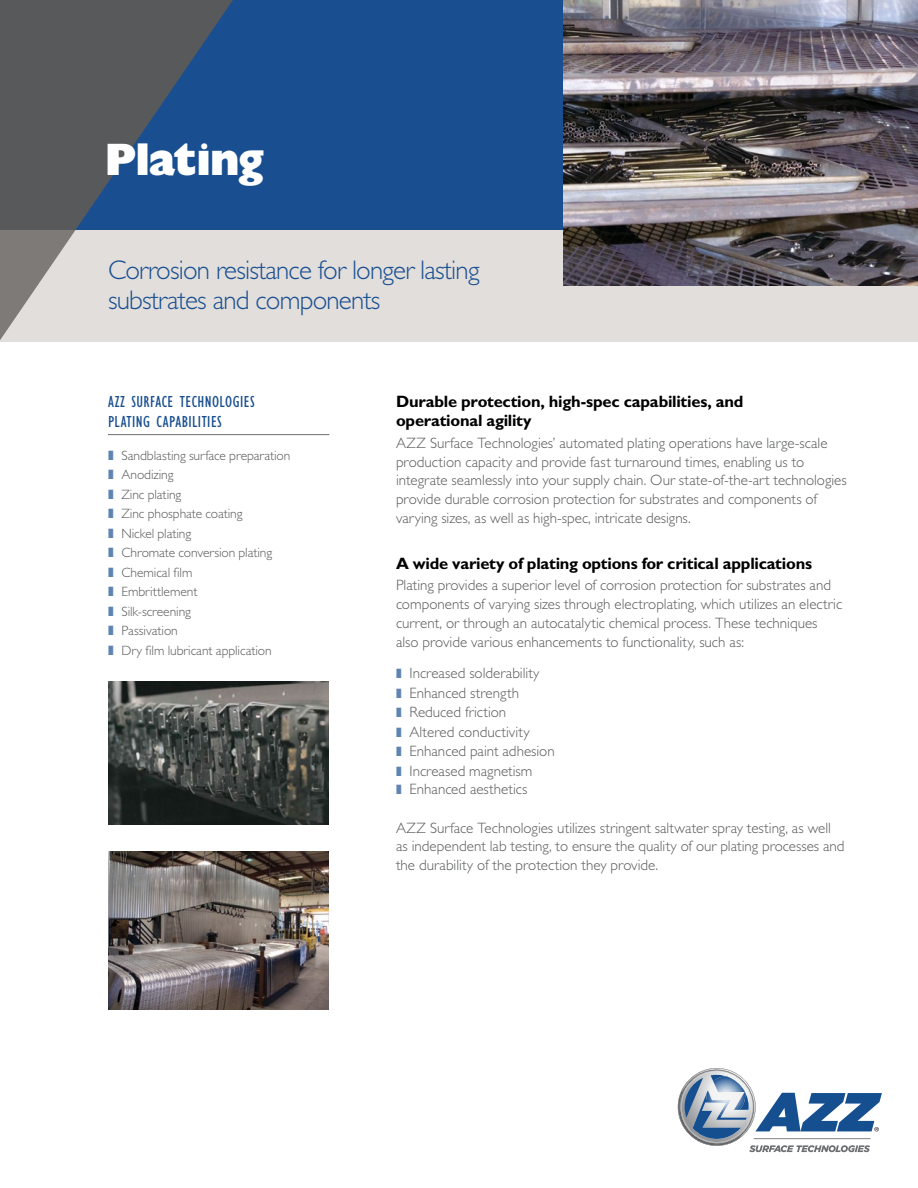
<style>
.page{position:relative;width:918px;height:1188px;background:#fff}
.page>*{position:absolute;margin:0;border:0;box-sizing:border-box;transform-origin:0 0}
.t1{font:45px "Gill Sans Std Extra Bold Disp";letter-spacing:-.03em;color:#fff}
.t2{font:300 27px/30px "Gill Sans Std";letter-spacing:-.03em;color:#194f90}
.t3{font:700 16.5px/18.8px "Gill Sans Std";letter-spacing:-.015em;color:#000}
.t4{font:condensed 16.5px/19.5px "Gill Sans Std";letter-spacing:.025em;color:#194f90}
.t5{font:300 15px/18.8px "Gill Sans Std";color:#58595b}
.t6{font:300 13.5px/19.5px "Gill Sans Std";letter-spacing:-.005em;color:#58595b}
.s1{color:#5e84b1}
</style>
<div class="page">
<div style="left:0;top:0;width:918px;height:230px;background:#194f90"></div>
<svg style="left:0;top:0;width:233px;height:230px;fill:#58595b"></svg>
<div style="left:0;top:230px;width:918px;height:111px;background:#e2dedb"></div>
<svg style="left:678px;top:1068px;width:204px;height:84px"></svg>
<img style="left:564px;top:0;width:354px;height:286px">
<img style="left:108px;top:852px;width:220px;height:157px">
<hr style="left:108px;top:434px;width:221px;height:1px;background:#6d6e71">
<img style="left:108px;top:682px;width:220px;height:142px">
<h1 class="t1" style="left:105px;top:132px;width:161px">Plating</h1>
<h2 class="t2" style="left:108px;top:255px;width:373px">Corrosion resistance for longer lasting substrates and components</h2>
<p class="t4" style="left:108px;top:392px;width:148px">AZZ SURFACE TECHNOLOGIES<br>PLATING CAPABILITIES</p>
<p class="t6" style="left:108px;top:446px;width:184px"><span class="s1">❚</span> Sandblasting surface preparation <span class="s1">❚</span> Anodizing<br><span class="s1">❚</span> Zinc plating<br><span class="s1">❚</span> Zinc phosphate coating<br><span class="s1">❚</span> Nickel plating<br><span class="s1">❚</span> Chromate conversion plating<br><span class="s1">❚</span> Chemical film<br><span class="s1">❚</span> Embrittlement<br><span class="s1">❚</span> Silk-screening<br><span class="s1">❚</span> Passivation<br><span class="s1">❚</span> Dry film lubricant application</p>
<p class="t3" style="left:396px;top:392px;width:349px">Durable protection, high-spec capabilities, and operational agility</p>
<p class="t5" style="left:396px;top:434px;width:452px">AZZ Surface Technologies’ automated plating operations have large-scale production capacity and provide fast turnaround times, enabling us to integrate seamlessly into your supply chain. Our state-of-the-art technologies provide durable corrosion protection for substrates and components of varying sizes, as well as high-spec, intricate designs.</p>
<p class="t3" style="left:396px;top:554px;width:418px">A wide variety of plating options for critical applications</p>
<p class="t5" style="left:396px;top:576px;width:448px">Plating provides a superior level of corrosion protection for substrates and components of varying sizes through electroplating, which utilizes an electric current, or through an autocatalytic chemical process. These techniques also provide various enhancements to functionality, such as:</p>
<p class="t5" style="left:396px;top:663px;width:160px;line-height:19.5px"><span class="s1">❚</span> Increased solderability<br><span class="s1">❚</span> Enhanced strength<br><span class="s1">❚</span> Reduced friction<br><span class="s1">❚</span> Altered conductivity<br><span class="s1">❚</span> Enhanced paint adhesion <span class="s1">❚</span> Increased magnetism</p>
<p class="t5" style="left:396px;top:779px;width:133px"><span class="s1">❚</span> Enhanced aesthetics</p>
<p class="t5" style="left:396px;top:818px;width:450px">AZZ Surface Technologies utilizes stringent saltwater spray testing, as well as independent lab testing, to ensure the quality of our plating processes and the durability of the protection they provide.</p>
</div>
